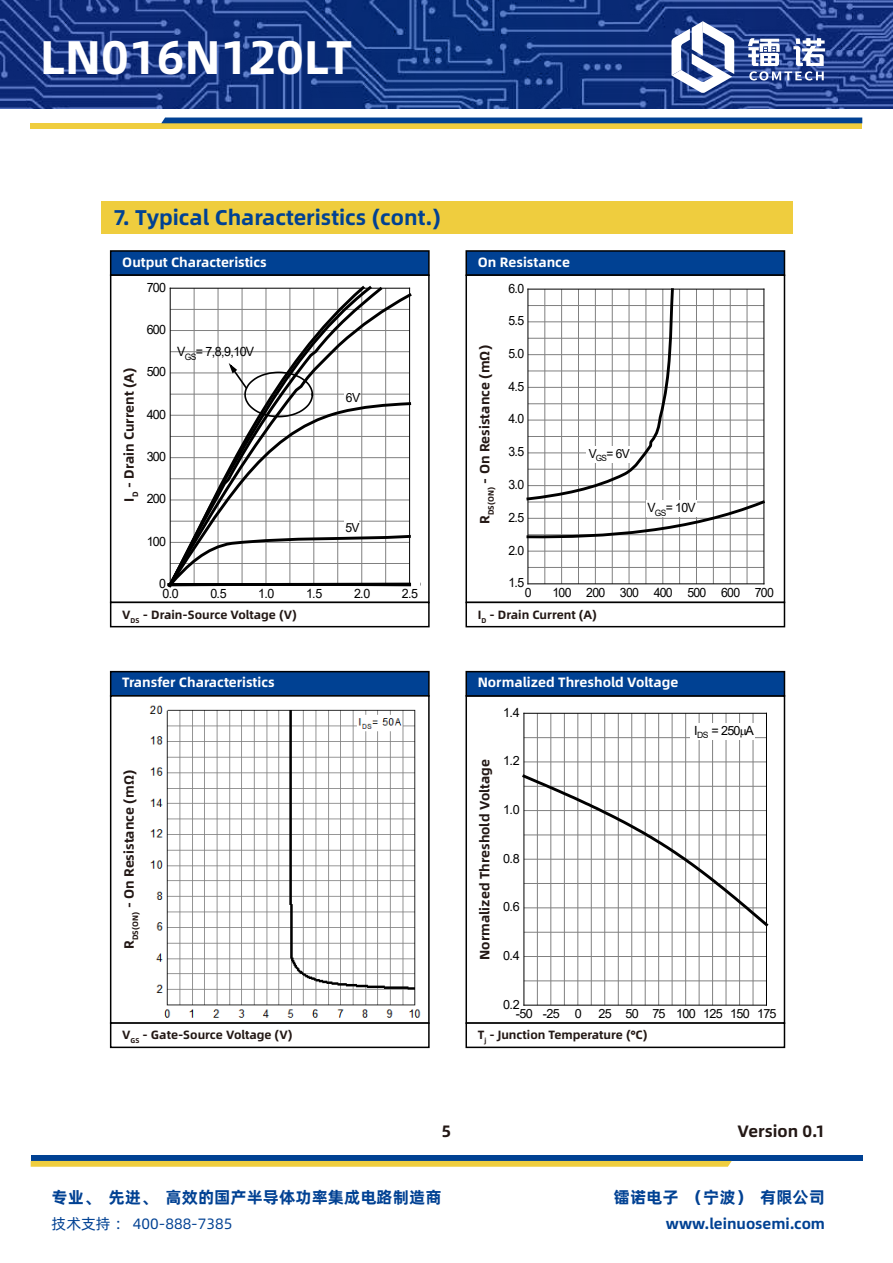
<style>
.page{position:relative;width:893px;height:1263px;background:#fff}
.page>*{position:absolute;margin:0;border:0;box-sizing:border-box;transform-origin:0 0}
.t1{font:47.25px "Alibaba Pu Hui Ti B";color:#fff}
.t2{font:21.3px "Alibaba Pu Hui Ti B";color:#004193}
.t3{font:16.5px "Alibaba Pu Hui Ti B";color:#004193}
.t4{font:16.5px "Alibaba Pu Hui Ti B";color:#231815}
.t5{font:15px "Alibaba Pu Hui Ti B";color:#004193}
.t6{font:15px "Alibaba Pu Hui Ti R";color:#004193}
.t7{font:13.5px "Alibaba Pu Hui Ti B";color:#231815}
.t8{font:13.5px "Alibaba Pu Hui Ti B";color:#fff}
.t9{font:12.9px "Arial";letter-spacing:-.06em;color:#000}
.t10{font:12.75px "Arial";letter-spacing:-.06em;color:#000;scale:.96 1}
.t11{font:12.6px "Arial";letter-spacing:-.06em;color:#000}
.t12{font:12.45px "Arial";color:#000;scale:.96 1}
.t13{font:12px "Alibaba Pu Hui Ti B";color:#231815}
</style>
<div class="page">
<div style="left:101px;top:201px;width:691px;height:32px;background:#efcd3e"></div>
<div style="left:110px;top:671px;width:320px;height:26px;background:#004193;border:2px solid #000"></div>
<div style="left:110px;top:695px;width:320px;height:329px;background:#fff;border:2px solid #000"></div>
<div style="left:110px;top:1022px;width:320px;height:26px;background:#fff;border:2px solid #000"></div>
<div style="left:110px;top:250px;width:320px;height:26px;background:#004193;border:2px solid #000"></div>
<div style="left:110px;top:274px;width:320px;height:329px;background:#fff;border:2px solid #000"></div>
<div style="left:110px;top:602px;width:320px;height:25px;background:#fff;border:2px solid #000"></div>
<div style="left:465px;top:250px;width:320px;height:26px;background:#004193;border:2px solid #000"></div>
<div style="left:465px;top:274px;width:320px;height:329px;background:#fff;border:2px solid #000"></div>
<div style="left:465px;top:602px;width:320px;height:25px;background:#fff;border:2px solid #000"></div>
<div style="left:465px;top:695px;width:320px;height:329px;background:#fff;border:2px solid #000"></div>
<div style="left:465px;top:671px;width:320px;height:26px;background:#004193;border:2px solid #000"></div>
<div style="left:465px;top:1022px;width:320px;height:26px;background:#fff;border:2px solid #000"></div>
<div style="left:31px;top:1155px;width:831px;height:6px;background:#004193"></div>
<svg style="left:31px;top:1161px;width:701px;height:6px;background:#efcf46"></svg>
<svg style="left:0;top:0;width:893px;height:108px;background:#183884"></svg>
<div style="left:31px;top:123px;width:831px;height:6px;background:#efcd3e"></div>
<div style="left:161px;top:118px;width:701px;height:5px;background:#004193"></div>
<svg style="left:671px;top:21px;width:63px;height:72px"></svg>
<svg style="left:748px;top:38px;width:77px;height:43px"></svg>
<hr style="left:385px;top:288px;width:1px;height:297px;background:#808080">
<hr style="left:170px;top:288px;width:240px;height:1px;background:#000">
<hr style="left:409px;top:288px;width:1px;height:297px;background:#000">
<svg style="left:385px;top:291px;width:27px;height:296px"></svg>
<svg style="left:374px;top:287px;width:11px;height:300px"></svg>
<svg style="left:367px;top:285px;width:7px;height:302px"></svg>
<svg style="left:167px;top:285px;width:200px;height:303px"></svg>
<svg style="left:228px;top:363px;width:86px;height:55px"></svg>
<div style="left:344px;top:520px;width:15px;height:14px;background:#fff"></div>
<div style="left:344px;top:391px;width:15px;height:14px;background:#fff"></div>
<hr style="left:545px;top:289px;width:1px;height:295px;background:#808080">
<hr style="left:578px;top:289px;width:1px;height:295px;background:#808080">
<hr style="left:612px;top:289px;width:1px;height:295px;background:#808080">
<hr style="left:646px;top:289px;width:1px;height:295px;background:#808080">
<hr style="left:679px;top:289px;width:1px;height:295px;background:#808080">
<hr style="left:713px;top:289px;width:1px;height:295px;background:#808080">
<hr style="left:747px;top:289px;width:1px;height:295px;background:#808080">
<hr style="left:528px;top:567px;width:236px;height:1px;background:#808080">
<hr style="left:561px;top:289px;width:1px;height:295px;background:#808080">
<hr style="left:595px;top:289px;width:1px;height:295px;background:#808080">
<hr style="left:629px;top:289px;width:1px;height:295px;background:#808080">
<hr style="left:663px;top:289px;width:1px;height:295px;background:#808080">
<hr style="left:696px;top:289px;width:1px;height:295px;background:#808080">
<hr style="left:730px;top:289px;width:1px;height:295px;background:#808080">
<hr style="left:528px;top:551px;width:236px;height:1px;background:#808080">
<hr style="left:528px;top:584px;width:236px;height:1px;background:#000">
<hr style="left:528px;top:289px;width:1px;height:295px;background:#000">
<hr style="left:764px;top:289px;width:1px;height:295px;background:#000">
<svg style="left:526px;top:288px;width:239px;height:252px"></svg>
<div style="left:586px;top:446px;width:44px;height:17px;background:#fff"></div>
<div style="left:646px;top:501px;width:51px;height:16px;background:#fff"></div>
<img style="left:149px;top:705px;width:272px;height:313px">
<hr style="left:537px;top:713px;width:1px;height:292px;background:#808080">
<hr style="left:564px;top:713px;width:1px;height:292px;background:#808080">
<hr style="left:591px;top:713px;width:1px;height:292px;background:#808080">
<hr style="left:618px;top:713px;width:1px;height:292px;background:#808080">
<hr style="left:645px;top:713px;width:1px;height:292px;background:#808080">
<hr style="left:672px;top:713px;width:1px;height:292px;background:#808080">
<hr style="left:699px;top:713px;width:1px;height:292px;background:#808080">
<hr style="left:726px;top:713px;width:1px;height:292px;background:#808080">
<hr style="left:753px;top:713px;width:1px;height:292px;background:#808080">
<hr style="left:524px;top:981px;width:242px;height:1px;background:#808080">
<hr style="left:524px;top:932px;width:242px;height:1px;background:#808080">
<hr style="left:524px;top:737px;width:242px;height:1px;background:#808080">
<hr style="left:551px;top:713px;width:1px;height:292px;background:#808080">
<hr style="left:578px;top:713px;width:1px;height:292px;background:#808080">
<hr style="left:604px;top:713px;width:1px;height:292px;background:#808080">
<hr style="left:631px;top:713px;width:1px;height:292px;background:#808080">
<hr style="left:658px;top:713px;width:1px;height:292px;background:#808080">
<hr style="left:685px;top:713px;width:1px;height:292px;background:#808080">
<hr style="left:712px;top:713px;width:1px;height:292px;background:#808080">
<hr style="left:739px;top:713px;width:1px;height:292px;background:#808080">
<hr style="left:524px;top:956px;width:242px;height:1px;background:#808080">
<hr style="left:524px;top:762px;width:242px;height:1px;background:#808080">
<hr style="left:524px;top:1005px;width:242px;height:1px;background:#000">
<hr style="left:524px;top:713px;width:242px;height:1px;background:#000">
<hr style="left:524px;top:713px;width:1px;height:292px;background:#000">
<hr style="left:766px;top:713px;width:1px;height:292px;background:#000">
<svg style="left:522px;top:772px;width:247px;height:157px"></svg>
<div style="left:691px;top:723px;width:64px;height:17px;background:#fff"></div>
<h1 class="t1" style="left:40px;top:20px;width:313px">LN016N120LT</h1>
<h2 class="t2" style="left:114px;top:200px;width:329px">7. Typical Characteristics (cont.)</h2>
<p class="t8" style="left:122px;top:252px;width:146px">Output Characteristics</p>
<p class="t9" style="left:147px;top:278px;width:21px">700</p>
<p class="t9" style="left:147px;top:321px;width:21px">600</p>
<p class="t7" style="left:118px;top:502px;width:136px;rotate:-90deg">I<sub>D</sub> - Drain Current (A)</p>
<p class="t9" style="left:147px;top:363px;width:21px">500</p>
<p class="t9" style="left:147px;top:405px;width:21px">400</p>
<p class="t9" style="left:147px;top:448px;width:21px">300</p>
<p class="t9" style="left:147px;top:490px;width:21px">200</p>
<p class="t9" style="left:177px;top:343px;width:78px">V<sub>GS</sub>= 7,8,9,10V</p>
<p class="t9" style="left:147px;top:532px;width:21px">100</p>
<p class="t11" style="left:346px;top:389px;width:16px">6V</p>
<p class="t11" style="left:345px;top:518px;width:16px">5V</p>
<p class="t9" style="left:159px;top:575px;width:8px">0</p>
<p class="t9" style="left:162px;top:585px;width:18px">0.0</p>
<p class="t9" style="left:210px;top:585px;width:18px">0.5</p>
<p class="t9" style="left:258px;top:585px;width:18px">1.0</p>
<p class="t9" style="left:306px;top:585px;width:18px">1.5</p>
<p class="t9" style="left:354px;top:585px;width:18px">2.0</p>
<p class="t9" style="left:402px;top:585px;width:18px">2.5</p>
<p class="t8" style="left:478px;top:252px;width:94px">On Resistance</p>
<p class="t10" style="left:508px;top:279px;width:18px">6.0</p>
<p class="t7" style="left:474px;top:524px;width:180px;rotate:-90deg">R<sub>DS(ON)</sub> - On Resistance (mΩ)</p>
<p class="t10" style="left:508px;top:312px;width:18px">5.5</p>
<p class="t10" style="left:508px;top:345px;width:18px">5.0</p>
<p class="t10" style="left:508px;top:377px;width:18px">4.5</p>
<p class="t10" style="left:508px;top:410px;width:18px">4.0</p>
<p class="t10" style="left:508px;top:443px;width:18px">3.5</p>
<p class="t10" style="left:508px;top:476px;width:18px">3.0</p>
<p class="t10" style="left:508px;top:508px;width:18px">2.5</p>
<p class="t10" style="left:508px;top:541px;width:18px">2.0</p>
<p class="t12" style="left:589px;top:445px;width:44px">V<sub>GS</sub>= 6V</p>
<p class="t10" style="left:647px;top:499px;width:52px">V<sub>GS</sub>= 10V</p>
<p class="t10" style="left:508px;top:574px;width:18px">1.5</p>
<p class="t10" style="left:525px;top:584px;width:9px">0</p>
<p class="t10" style="left:552px;top:584px;width:232px">100 200 300 400 500 600 700</p>
<p class="t13" style="left:122px;top:605px;width:176px">V<sub>DS</sub> - Drain-Source Voltage (V)</p>
<p class="t13" style="left:478px;top:605px;width:121px">I<sub>D</sub> - Drain Current (A)</p>
<p class="t8" style="left:122px;top:672px;width:154px">Transfer Characteristics</p>
<p class="t8" style="left:478px;top:672px;width:202px">Normalized Threshold Voltage</p>
<p class="t11" style="left:503px;top:703px;width:18px">1.4</p>
<p class="t7" style="left:118px;top:949px;width:180px;rotate:-90deg">R<sub>DS(ON)</sub> - On Resistance (mΩ)</p>
<p class="t7" style="left:474px;top:960px;width:202px;rotate:-90deg">Normalized Threshold Voltage</p>
<p class="t11" style="left:503px;top:752px;width:18px">1.2</p>
<p class="t11" style="left:503px;top:801px;width:18px">1.0</p>
<p class="t11" style="left:503px;top:849px;width:18px">0.8</p>
<p class="t11" style="left:503px;top:898px;width:18px">0.6</p>
<p class="t11" style="left:503px;top:947px;width:18px">0.4</p>
<p class="t11" style="left:694px;top:721px;width:61px">I<sub>DS</sub> = 250 A</p>
<p class="t11" style="left:503px;top:995px;width:18px">0.2</p>
<p class="t11" style="left:516px;top:1005px;width:67px">-50 -25 0</p>
<p class="t11" style="left:598px;top:1005px;width:180px">25 50 75 100 125 150 175</p>
<p class="t13" style="left:122px;top:1025px;width:172px">V<sub>GS</sub> - Gate-Source Voltage (V)</p>
<p class="t13" style="left:478px;top:1025px;width:171px">T<sub>j</sub> - Junction Temperature (°C)</p>
<h3 class="t4" style="left:442px;top:1118px;width:11px">5</h3>
<h3 class="t4" style="left:737px;top:1118px;width:89px">Version 0.1</h3>
<h3 class="t3" style="left:52px;top:1184px;width:391px">专业、先进、高效的国产半导体功率集成电路制造商</h3>
<h3 class="t3" style="left:614px;top:1184px;width:213px">镭诺电子（宁波）有限公司</h3>
<p class="t6" style="left:52px;top:1213px;width:182px">技术支持： 400-888-7385</p>
<p class="t5" style="left:666px;top:1212px;width:161px">www.leinuosemi.com</p>
</div>
